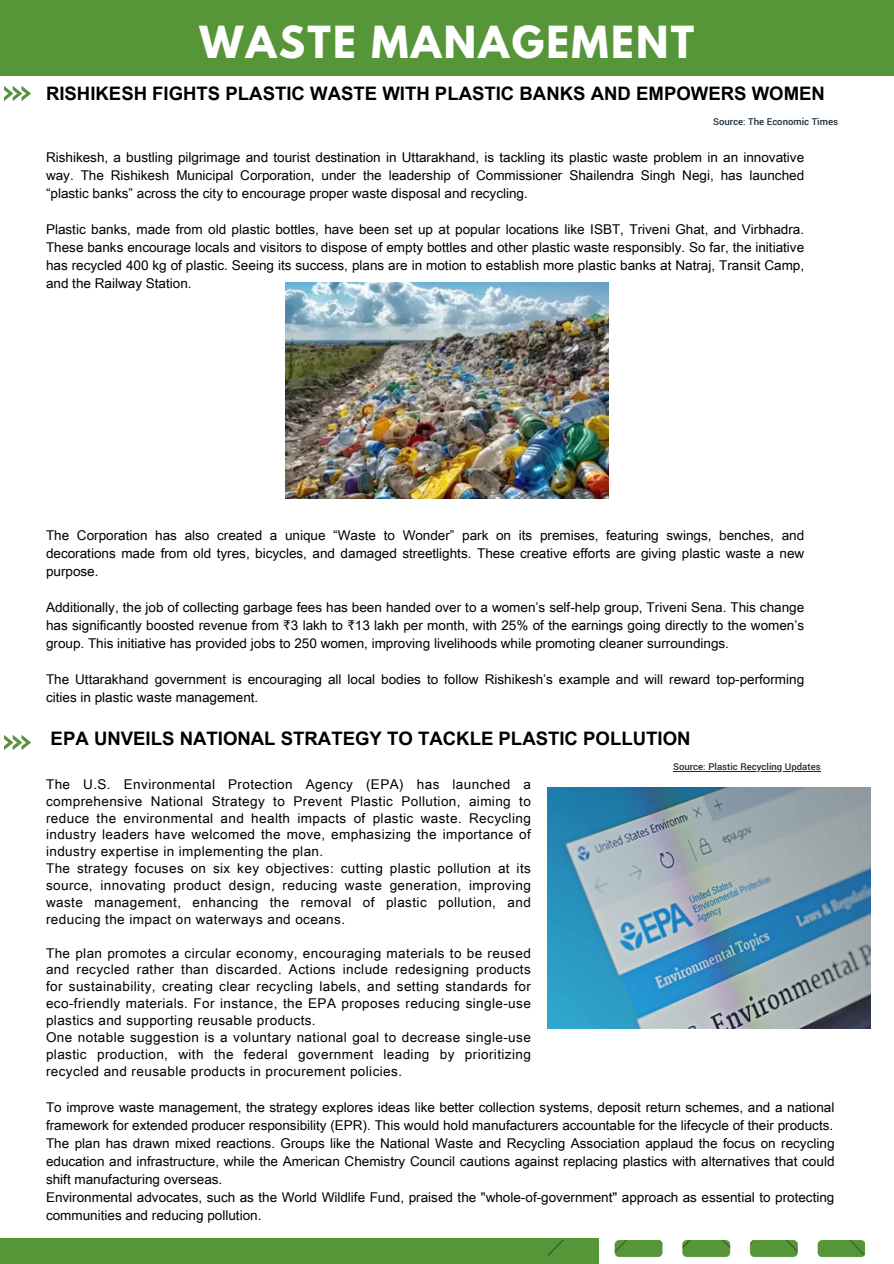
<style>
.page{position:relative;width:894px;height:1264px;background:#fff}
.page>*{position:absolute;margin:0;border:0;box-sizing:border-box;transform-origin:0 0}
.t1{font:700 39.15px "League Spartan";letter-spacing:.06em;color:#fff}
.t2{font:700 18.6px "Arial Unicode MS";color:#000}
.t3{font:13.5px/16.8px "Arial Unicode MS";letter-spacing:.03em;color:#000;text-align:justify}
.t4{font:13.5px/18px "Arial Unicode MS";color:#000}
.t5{font:500 10.5px "Yantramanav";color:#1c2d3a}
</style>
<div class="page">
<img style="left:5px;top:87px;width:26px;height:13px">
<div style="left:0;top:0;width:893px;height:76px;background:#569639"></div>
<div style="left:0;top:1238px;width:598px;height:25px;background:#569639"></div>
<img style="left:548px;top:1240px;width:316px;height:23px">
<img style="left:5px;top:735px;width:26px;height:14px">
<img style="left:285px;top:282px;width:323px;height:216px">
<img style="left:547px;top:787px;width:322px;height:241px">
<hr style="left:673px;top:771px;width:147px;height:1px;background:#1c2d3a">
<h3 class="t1" style="left:199px;top:22px;width:496px">WASTE MANAGEMENT</h3>
<h3 class="t2" style="left:46px;top:80px;width:780px">RISHIKESH FIGHTS PLASTIC WASTE WITH PLASTIC BANKS AND EMPOWERS WOMEN</h3>
<h3 class="t5" style="left:712px;top:115px;width:126px">Source: The Economic Times</h3>
<h1 class="t3" style="left:46px;top:147px;width:759px;line-height:18px">Rishikesh, a bustling pilgrimage and tourist destination in Uttarakhand, is tackling its plastic waste problem in an innovative way. The Rishikesh Municipal Corporation, under the leadership of Commissioner Shailendra Singh Negi, has launched “plastic banks” across the city to encourage proper waste disposal and recycling.</h1>
<p class="t3" style="left:46px;top:219px;width:759px;line-height:18px">Plastic banks, made from old plastic bottles, have been set up at popular locations like ISBT, Triveni Ghat, and Virbhadra.<br>These banks encourage locals and visitors to dispose of empty bottles and other plastic waste responsibly. So far, the initiative has recycled 400 kg of plastic. Seeing its success, plans are in motion to establish more plastic banks at Natraj, Transit Camp, and the Railway Station.</p>
<h2 class="t3" style="left:46px;top:525px;width:759px;line-height:18px">The Corporation has also created a unique “Waste to Wonder” park on its premises, featuring swings, benches, and decorations made from old tyres, bicycles, and damaged streetlights. These creative efforts are giving plastic waste a new purpose.</h2>
<p class="t3" style="left:46px;top:597px;width:759px;line-height:18px">Additionally, the job of collecting garbage fees has been handed over to a women’s self-help group, Triveni Sena. This change has significantly boosted revenue from ₹3 lakh to ₹13 lakh per month, with 25% of the earnings going directly to the women’s group. This initiative has provided jobs to 250 women, improving livelihoods while promoting cleaner surroundings.</p>
<p class="t4" style="left:46px;top:669px;width:759px">The Uttarakhand government is encouraging all local bodies to follow Rishikesh’s example and will reward top-performing cities in plastic waste management.</p>
<h3 class="t2" style="left:51px;top:724px;width:641px">EPA UNVEILS NATIONAL STRATEGY TO TACKLE PLASTIC POLLUTION</h3>
<h3 class="t5" style="left:673px;top:760px;width:149px">Source: Plastic Recycling Updates</h3>
<p class="t3" style="left:46px;top:775px;width:486px;text-align:left">The U.S. Environmental Protection Agency (EPA) has launched a comprehensive National Strategy to Prevent Plastic Pollution, aiming to reduce the environmental and health impacts of plastic waste. Recycling industry leaders have welcomed the move, emphasizing the importance of industry expertise in implementing the plan.<br>The strategy focuses on six key objectives: cutting plastic pollution at its source, innovating product design, reducing waste generation, improving waste management, enhancing the removal of plastic pollution, and reducing the impact on waterways and oceans.</p>
<h2 class="t3" style="left:46px;top:943px;width:486px;text-align:left">The plan promotes a circular economy, encouraging materials to be reused and recycled rather than discarded. Actions include redesigning products for sustainability, creating clear recycling labels, and setting standards for eco-friendly materials. For instance, the EPA proposes reducing single-use plastics and supporting reusable products.<br>One notable suggestion is a voluntary national goal to decrease single-use plastic production, with the federal government leading by prioritizing recycled and reusable products in procurement policies.</h2>
<p class="t4" style="left:46px;top:1097px;width:789px">To improve waste management, the strategy explores ideas like better collection systems, deposit return schemes, and a national framework for extended producer responsibility (EPR). This would hold manufacturers accountable for the lifecycle of their products.<br>The plan has drawn mixed reactions. Groups like the National Waste and Recycling Association applaud the focus on recycling education and infrastructure, while the American Chemistry Council cautions against replacing plastics with alternatives that could shift manufacturing overseas.<br>Environmental advocates, such as the World Wildlife Fund, praised the "whole-of-government" approach as essential to protecting communities and reducing pollution.</p>
</div>
